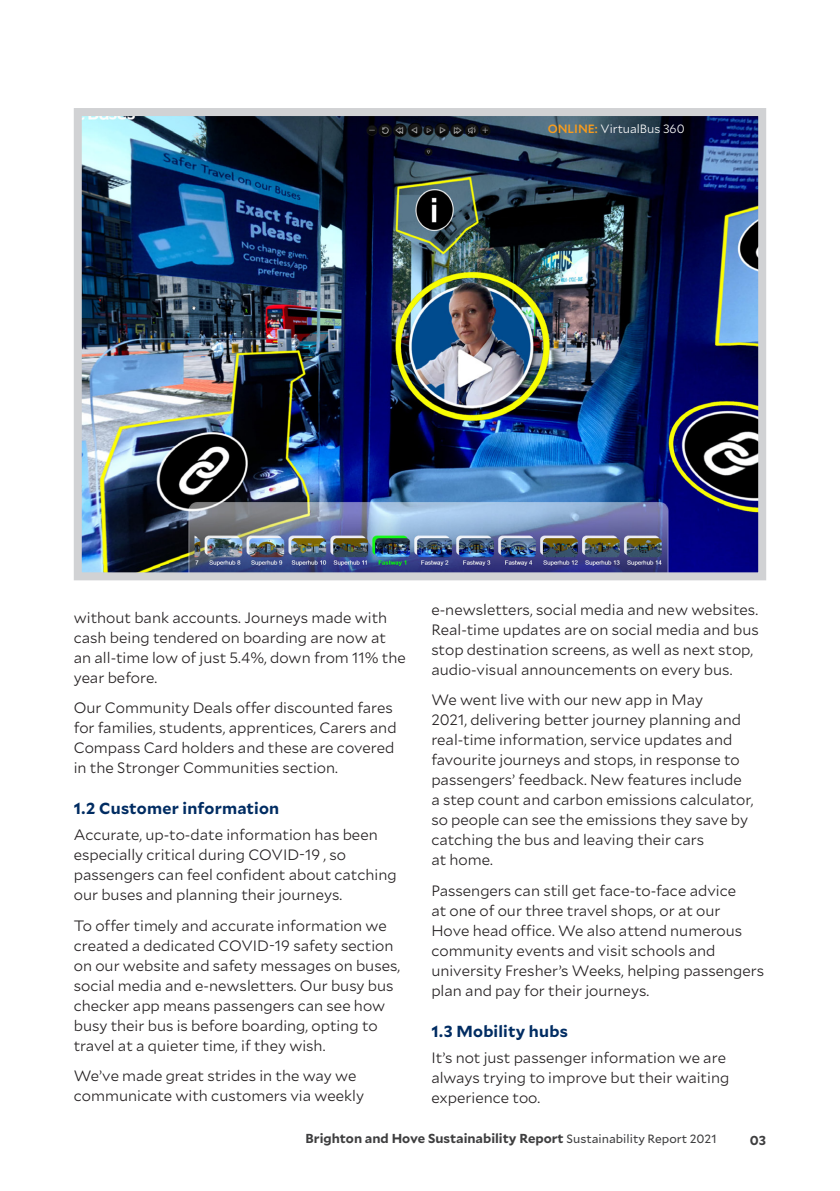
<style>
.page{position:relative;width:840px;height:1191px;background:#fff}
.page>*{position:absolute;margin:0;border:0;box-sizing:border-box;transform-origin:0 0}
.t1{font:700 16px "Mallory";letter-spacing:.015em;color:#002c62}
.t2{font:300 15px/20px "Mallory";color:#231f20}
.t3{font:700 13px "Mallory";color:#3e3e3f}
.t4{font:300 12px "Mallory";color:#fff}
.s1{font-weight:500;color:#f89c1c}
.s2{font-weight:400;font-size:12px}
</style>
<div class="page">
<img style="left:83px;top:117px;width:673px;height:454px">
<div style="left:74px;top:108px;width:691px;height:472px;border:8px solid #d1d2d4"></div>
<p class="t4" style="left:547px;top:120px;width:138px"><span class="s1">ONLINE:</span> VirtualBus 360</p>
<p class="t2" style="left:74px;top:606px;width:333px">without bank accounts. Journeys made with cash being tendered on boarding are now at an all-time low of just 5.4%, down from 11% the year before.</p>
<p class="t2" style="left:74px;top:697px;width:324px">Our Community Deals offer discounted fares for families, students, apprentices, Carers and Compass Card holders and these are covered in the Stronger Communities section.</p>
<p class="t1" style="left:74px;top:796px;width:207px">1.2 Customer information</p>
<p class="t2" style="left:74px;top:824px;width:324px">Accurate, up-to-date information has been especially critical during COVID-19 , so passengers can feel confident about catching our buses and planning their journeys.</p>
<p class="t2" style="left:74px;top:914px;width:328px">To offer timely and accurate information we created a dedicated COVID-19 safety section on our website and safety messages on buses, social media and e-newsletters. Our busy bus checker app means passengers can see how busy their bus is before boarding, opting to travel at a quieter time, if they wish.</p>
<p class="t2" style="left:74px;top:1065px;width:291px">We’ve made great strides in the way we communicate with customers via weekly</p>
<p class="t2" style="left:431px;top:599px;width:329px">e-newsletters, social media and new websites.<br>Real-time updates are on social media and bus stop destination screens, as well as next stop, audio-visual announcements on every bus.</p>
<p class="t2" style="left:431px;top:689px;width:324px">We went live with our new app in May<br>2021, delivering better journey planning and real-time information, service updates and favourite journeys and stops, in response to passengers’ feedback. New features include a step count and carbon emissions calculator, so people can see the emissions they save by catching the bus and leaving their cars<br>at home.</p>
<p class="t2" style="left:431px;top:879px;width:334px">Passengers can still get face-to-face advice<br>at one of our three travel shops, or at our<br>Hove head office. We also attend numerous community events and visit schools and university Fresher’s Weeks, helping passengers plan and pay for their journeys.</p>
<p class="t1" style="left:431px;top:1019px;width:138px">1.3 Mobility hubs</p>
<p class="t2" style="left:431px;top:1046px;width:299px">It’s not just passenger information we are always trying to improve but their waiting experience too.</p>
<p class="t3" style="left:305px;top:1129px;width:412px">Brighton and Hove Sustainability Report <span class="s2">Sustainability Report 2021</span></p>
<p class="t3" style="left:749px;top:1130px;width:18px">03</p>
</div>
